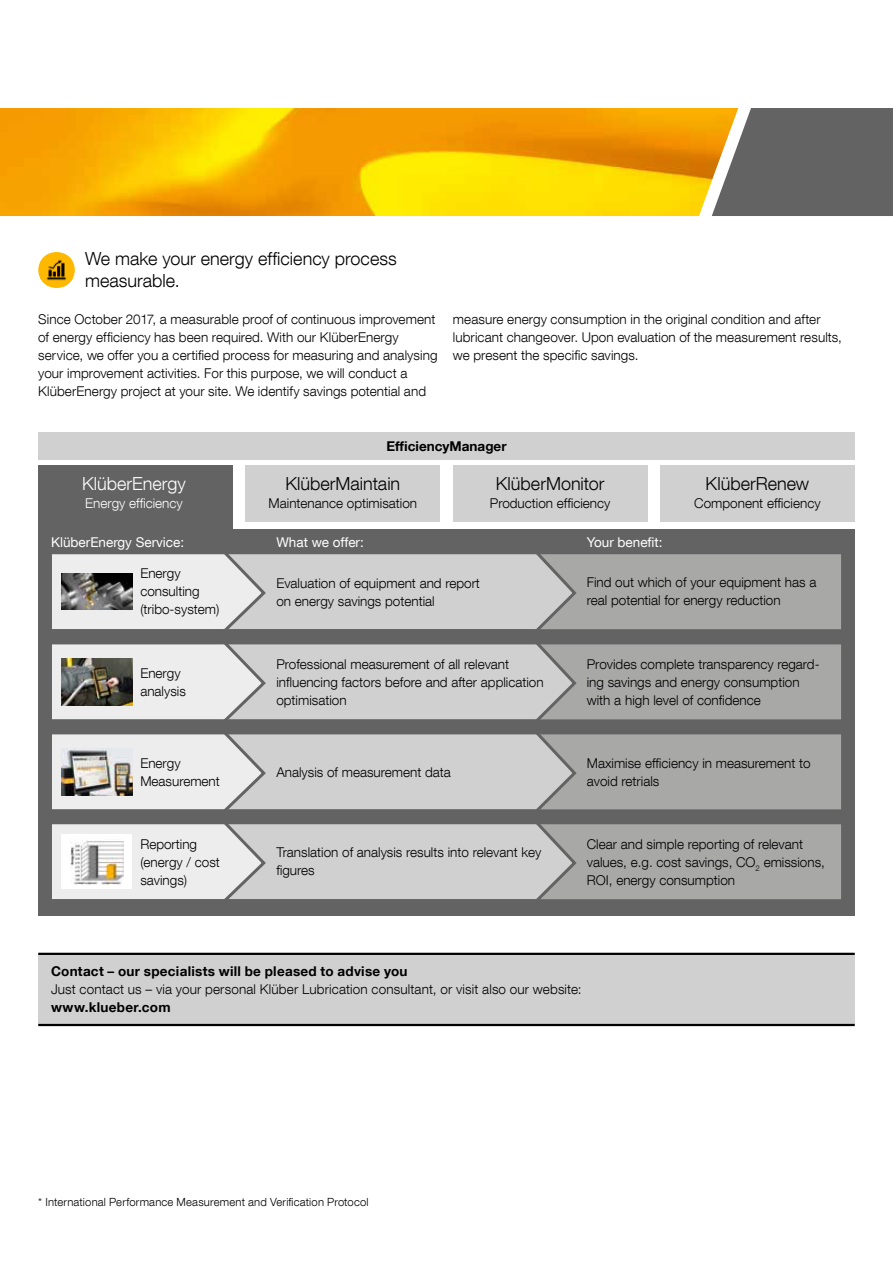
<style>
.page{position:relative;width:893px;height:1263px;background:#fff}
.page>*{position:absolute;margin:0;border:0;box-sizing:border-box;transform-origin:0 0}
.t1{font:300 18px/22.5px "Helvetica Neue LT Com";color:#000}
.t2{font:300 18px "Helvetica Neue LT Com";color:#fff}
.t3{font:300 13.5px/18px "Helvetica Neue LT Com";color:#000}
.t4{font:700 13.5px "Helvetica Neue LT Com";letter-spacing:.02em;color:#000}
.t5{font:13.5px "Helvetica Neue LT Com";color:#fff}
.t6{font:700 13.5px "Helvetica Neue LT Com";color:#000}
.t7{font:300 13.5px "Helvetica Neue LT Com";color:#fff}
.t8{font:300 11.25px "Helvetica Neue LT Com";letter-spacing:.02em;color:#000}
</style>
<div class="page">
<img style="left:0;top:108px;width:712px;height:108px">
<svg style="left:712px;top:108px;width:181px;height:108px;background:#736e67"></svg>
<div style="left:38px;top:465px;width:195px;height:81px;background:#646363"></div>
<div style="left:38px;top:529px;width:817px;height:386px;background:#646363"></div>
<div style="left:493px;top:551px;width:351px;height:81px;background:#a8a8a7;border:3px solid #646363"></div>
<svg style="left:52px;top:551px;width:527px;height:81px;background:#cbcbcb"></svg>
<div style="left:493px;top:731px;width:351px;height:81px;background:#a8a8a7;border:3px solid #646363"></div>
<div style="left:493px;top:641px;width:351px;height:81px;background:#a8a8a7;border:3px solid #646363"></div>
<div style="left:493px;top:821px;width:351px;height:81px;background:#a8a8a7;border:3px solid #646363"></div>
<svg style="left:52px;top:641px;width:527px;height:261px"></svg>
<img style="left:62px;top:574px;width:70px;height:36px">
<img style="left:62px;top:658px;width:70px;height:47px">
<img style="left:62px;top:748px;width:70px;height:47px">
<div style="left:660px;top:465px;width:195px;height:57px;background:#d0d0d0"></div>
<div style="left:453px;top:465px;width:194px;height:57px;background:#d0d0d0"></div>
<div style="left:246px;top:465px;width:194px;height:57px;background:#d0d0d0"></div>
<div style="left:38px;top:433px;width:817px;height:27px;background:#d0d0d0"></div>
<div style="left:38px;top:954px;width:817px;height:71px;background:#d0d0d0"></div>
<hr style="left:38px;top:953px;width:817px;height:2px;background:#000">
<hr style="left:38px;top:1024px;width:817px;height:2px;background:#000">
<svg style="left:38px;top:252px;width:37px;height:36px"></svg>
<img style="left:40px;top:254px;width:33px;height:32px">
<div style="left:62px;top:834px;width:70px;height:55px;background:#fff"></div>
<img style="left:71px;top:839px;width:53px;height:45px">
<h1 class="t1" style="left:85px;top:247px;width:313px">We make your energy efficiency process measurable.</h1>
<p class="t3" style="left:38px;top:310px;width:401px">Since October 2017, a measurable proof of continuous improvement of energy efficiency has been required. With our KlüberEnergy service, we offer you a certified process for measuring and analysing your improvement activities. For this purpose, we will conduct a KlüberEnergy project at your site. We identify savings potential and</p>
<p class="t3" style="left:453px;top:310px;width:391px">measure energy consumption in the original condition and after lubricant changeover. Upon evaluation of the measurement results, we present the specific savings.</p>
<h1 class="t2" style="left:82px;top:472px;width:105px">KlüberEnergy</h1>
<p class="t7" style="left:85px;top:495px;width:99px">Energy efficiency</p>
<p class="t6" style="left:386px;top:438px;width:122px">EfficiencyManager</p>
<h1 class="t1" style="left:285px;top:472px;width:116px">KlüberMaintain</h1>
<p class="t3" style="left:269px;top:494px;width:150px">Maintenance optimisation</p>
<h1 class="t1" style="left:496px;top:472px;width:110px">KlüberMonitor</h1>
<p class="t3" style="left:490px;top:494px;width:122px">Production efficiency</p>
<h1 class="t1" style="left:706px;top:472px;width:105px">KlüberRenew</h1>
<p class="t3" style="left:694px;top:494px;width:128px">Component efficiency</p>
<p class="t5" style="left:51px;top:534px;width:135px">KlüberEnergy Service:</p>
<p class="t5" style="left:276px;top:534px;width:89px">What we offer:</p>
<p class="t5" style="left:587px;top:534px;width:77px">Your benefit:</p>
<p class="t3" style="left:140px;top:564px;width:80px">Energy consulting (tribo-system)</p>
<p class="t3" style="left:587px;top:573px;width:231px">Find out which of your equipment has a real potential for energy reduction</p>
<p class="t3" style="left:276px;top:573px;width:205px">Evaluation of equipment and report on energy savings potential</p>
<p class="t3" style="left:140px;top:664px;width:47px">Energy analysis</p>
<p class="t3" style="left:587px;top:654px;width:234px">Provides complete transparency regard&shy;ing savings and energy consumption with a high level of confidence</p>
<p class="t3" style="left:276px;top:654px;width:269px">Professional measurement of all relevant influencing factors before and after application optimisation</p>
<p class="t3" style="left:140px;top:753px;width:81px">Energy<br>Measurement</p>
<p class="t3" style="left:587px;top:753px;width:225px">Maximise efficiency in measurement to avoid retrials</p>
<p class="t3" style="left:276px;top:762px;width:176px">Analysis of measurement data</p>
<p class="t3" style="left:140px;top:834px;width:81px">Reporting (energy / cost savings)</p>
<p class="t3" style="left:587px;top:834px;width:240px">Clear and simple reporting of relevant values, e.g. cost savings, CO<sub>2</sub> emissions,<br>ROI, energy consumption</p>
<p class="t3" style="left:276px;top:843px;width:267px">Translation of analysis results into relevant key figures</p>
<p class="t4" style="left:51px;top:963px;width:358px">Contact – our specialists will be pleased to advise you</p>
<p class="t3" style="left:51px;top:980px;width:532px">Just contact us – via your personal Klüber Lubrication consultant, or visit also our website:</p>
<p class="t4" style="left:51px;top:999px;width:121px">www.klueber.com</p>
<p class="t8" style="left:38px;top:1195px;width:332px">* International Performance Measurement and Verification Protocol</p>
</div>
